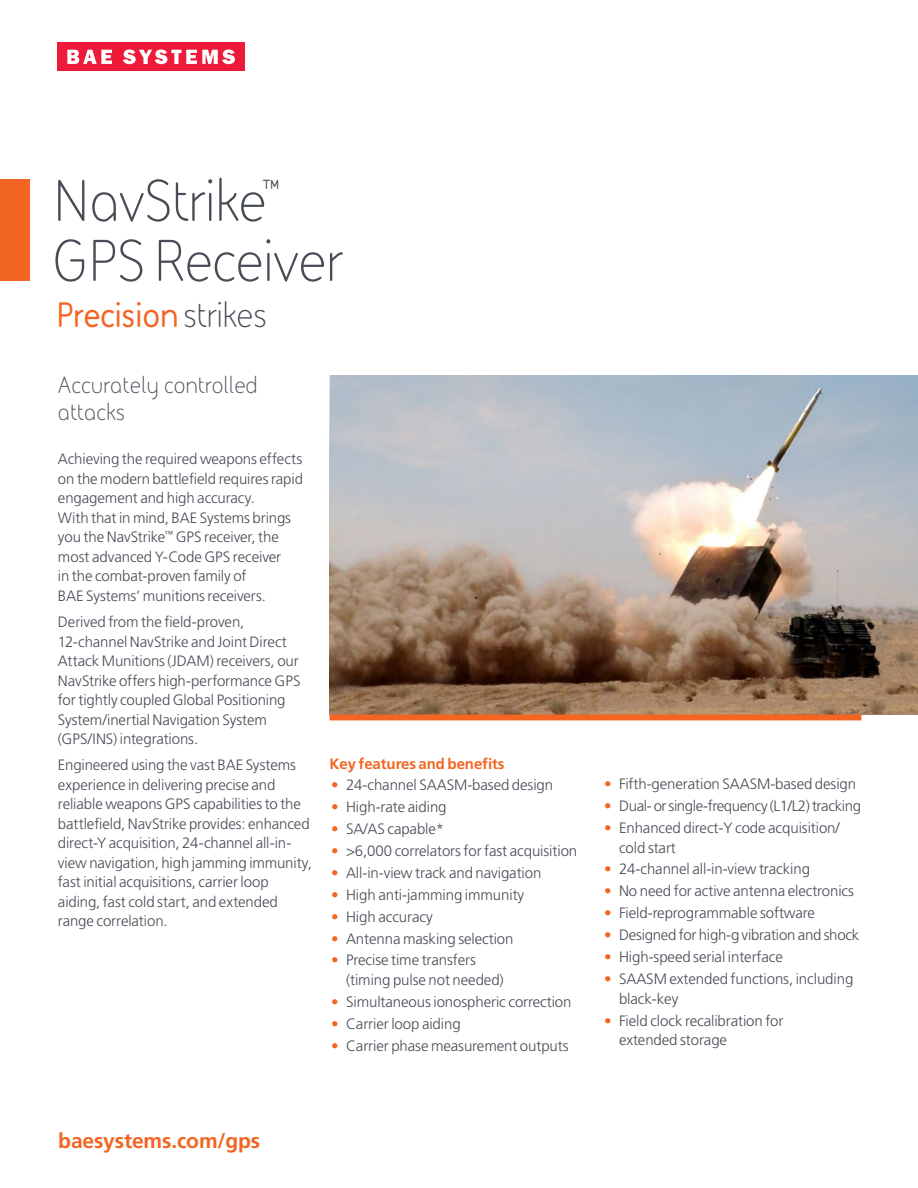
<style>
.page{position:relative;width:918px;height:1188px;background:#fff}
.page>*{position:absolute;margin:0;border:0;box-sizing:border-box;transform-origin:0 0}
.Titling___44_36pt{font:60px/60px "BAE Systems";letter-spacing:-.01em;color:#474c55}
.Titling___44_36pt-2{font:700 36px "BAE Systems";letter-spacing:-.015em;color:#f26522}
.Sub_Headline{font:24px/27px "BAE Systems";color:#474c55}
.URL_BAE_bold_orange{font:700 21px "Frutiger LT Pro";letter-spacing:-.005em;color:#f26522}
.Text___9_5_11pt{font:300 15px/19.5px "Frutiger LT Pro";letter-spacing:-.005em;color:#474c55}
.Text___9_5_11pt-2{font:300 15px "Frutiger LT Pro";letter-spacing:-.025em;color:#474c55}
.Text___9_5_11pt-3{font:700 15px "Frutiger LT Pro";letter-spacing:-.005em;color:#f26522}
.s1{font-weight:400;color:#474c55}
.s2{color:#f26522}
</style>
<div class="page">
<div style="left:0;top:179px;width:29px;height:102px;background:#f26522"></div>
<img style="left:330px;top:376px;width:588px;height:339px">
<div style="left:330px;top:714px;width:531px;height:6px;background:#f26522"></div>
<div style="left:57px;top:42px;width:188px;height:29px;background:#ed1a3a"></div>
<svg style="left:123px;top:49px;width:112px;height:15px"></svg>
<svg style="left:67px;top:50px;width:45px;height:14px"></svg>
<p class="Titling___44_36pt" style="left:52px;top:169px;width:293px">NavStrike<sup>™<br></sup>GPS Receiver</p>
<p class="Titling___44_36pt-2" style="left:55px;top:290px;width:213px">Precision <span class="s1">strikes</span></p>
<p class="Sub_Headline" style="left:58px;top:371px;width:201px">Accurately controlled attacks</p>
<p class="Text___9_5_11pt" style="left:58px;top:449px;width:247px">Achieving the required weapons effects on the modern battlefield requires rapid engagement and high accuracy.<br>With that in mind, BAE Systems brings you the NavStrike<sup>™</sup> GPS receiver, the most advanced Y-Code GPS receiver<br>in the combat-proven family of<br>BAE Systems’ munitions receivers.</p>
<p class="Text___9_5_11pt" style="left:58px;top:612px;width:244px">Derived from the field-proven, 12-channel NavStrike and Joint Direct Attack Munitions (JDAM) receivers, our NavStrike offers high-performance GPS for tightly coupled Global Positioning System/inertial Navigation System (GPS/INS) integrations.</p>
<p class="Text___9_5_11pt" style="left:58px;top:755px;width:255px">Engineered using the vast BAE Systems experience in delivering precise and reliable weapons GPS capabilities to the battlefield, NavStrike provides: enhanced direct-Y acquisition, 24-channel all-in&shy;view navigation, high jamming immunity, fast initial acquisitions, carrier loop aiding, fast cold start, and extended range correlation.</p>
<p class="Text___9_5_11pt-3" style="left:330px;top:755px;width:176px">Key features and benefits</p>
<p class="Text___9_5_11pt" style="left:331px;top:775px;width:224px"><span class="s2">•</span> 24-channel SAASM-based design</p>
<p class="Text___9_5_11pt" style="left:331px;top:797px;width:117px"><span class="s2">•</span> High-rate aiding</p>
<p class="Text___9_5_11pt" style="left:331px;top:819px;width:115px"><span class="s2">•</span> SA/AS capable*</p>
<p class="Text___9_5_11pt" style="left:331px;top:841px;width:248px"><span class="s2">•</span> &gt;6,000 correlators for fast acquisition</p>
<p class="Text___9_5_11pt" style="left:331px;top:863px;width:212px"><span class="s2">•</span> All-in-view track and navigation</p>
<p class="Text___9_5_11pt" style="left:331px;top:885px;width:195px"><span class="s2">•</span> High anti-jamming immunity</p>
<p class="Text___9_5_11pt" style="left:331px;top:907px;width:103px"><span class="s2">•</span> High accuracy</p>
<p class="Text___9_5_11pt" style="left:331px;top:929px;width:184px"><span class="s2">•</span> Antenna masking selection</p>
<p class="Text___9_5_11pt" style="left:346px;top:951px;width:159px;text-indent:-15px"><span class="s2">•</span> Precise time transfers (timing pulse not needed)</p>
<p class="Text___9_5_11pt" style="left:331px;top:992px;width:242px"><span class="s2">•</span> Simultaneous ionospheric correction</p>
<p class="Text___9_5_11pt" style="left:331px;top:1014px;width:131px"><span class="s2">•</span> Carrier loop aiding</p>
<p class="Text___9_5_11pt" style="left:331px;top:1036px;width:239px"><span class="s2">•</span> Carrier phase measurement outputs</p>
<p class="Text___9_5_11pt" style="left:604px;top:774px;width:254px"><span class="s2">•</span> Fifth-generation SAASM-based design</p>
<p class="Text___9_5_11pt-2" style="left:604px;top:797px;width:259px"><span class="s2">•</span> Dual- or single-frequency (L1/L2) tracking</p>
<p class="Text___9_5_11pt" style="left:619px;top:818px;width:222px;text-indent:-15px"><span class="s2">•</span> Enhanced direct-Y code acquisition/ cold start</p>
<p class="Text___9_5_11pt" style="left:604px;top:860px;width:208px"><span class="s2">•</span> 24-channel all-in-view tracking</p>
<p class="Text___9_5_11pt" style="left:604px;top:882px;width:251px"><span class="s2">•</span> No need for active antenna electronics</p>
<p class="Text___9_5_11pt" style="left:604px;top:903px;width:213px"><span class="s2">•</span> Field-reprogrammable software</p>
<p class="Text___9_5_11pt" style="left:604px;top:925px;width:257px"><span class="s2">•</span> Designed for high-g vibration and shock</p>
<p class="Text___9_5_11pt" style="left:604px;top:947px;width:180px"><span class="s2">•</span> High-speed serial interface</p>
<p class="Text___9_5_11pt" style="left:619px;top:969px;width:236px;text-indent:-15px"><span class="s2">•</span> SAASM extended functions, including black-key</p>
<p class="Text___9_5_11pt" style="left:619px;top:1011px;width:166px;text-indent:-15px"><span class="s2">•</span> Field clock recalibration for extended storage</p>
<p class="URL_BAE_bold_orange" style="left:58px;top:1128px;width:204px">baesystems.com/gps</p>
</div>
